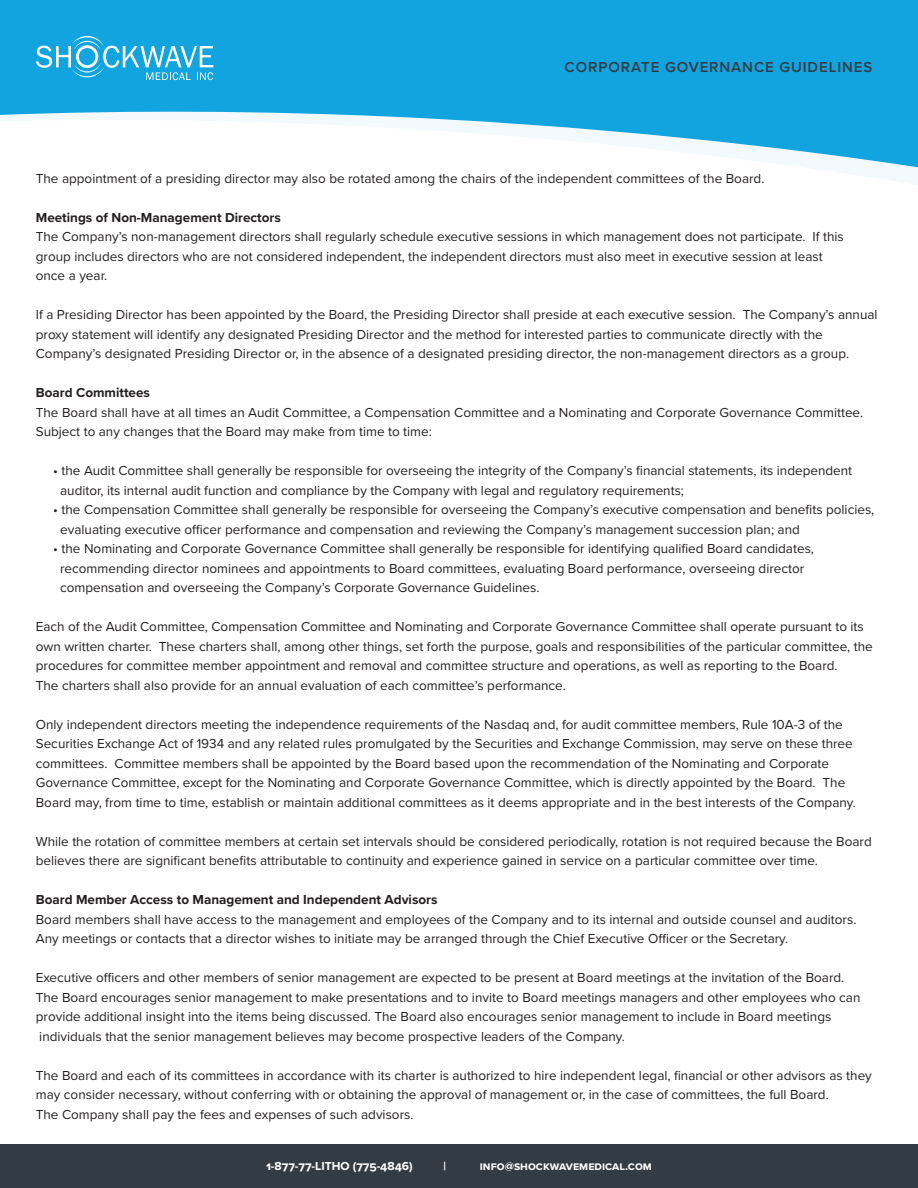
<style>
.page{position:relative;width:918px;height:1188px;background:#fff}
.page>*{position:absolute;margin:0;border:0;box-sizing:border-box;transform-origin:0 0}
.t1{font:600 15px "Proxima Nova";letter-spacing:.06em;color:#333b45}
.t2{font:13.5px/19.5px "Proxima Nova";color:#231f20}
.t3{font:700 13.5px "Proxima Nova";color:#231f20}
.t4{font:700 12px "Proxima Nova S";color:#fff}
</style>
<div class="page">
<svg style="left:0;top:0;width:918px;height:180px;fill:#11a4de"></svg>
<svg style="left:36px;top:36px;width:177px;height:44px;background:#3eb5e4"></svg>
<div style="left:0;top:1145px;width:918px;height:43px;background:#333b45"></div>
<p class="t1" style="left:565px;top:56px;width:309px">CORPORATE GOVERNANCE GUIDELINES</p>
<p class="t2" style="left:36px;top:168px;width:730px">The appointment of a presiding director may also be rotated among the chairs of the independent committees of the Board.</p>
<p class="t3" style="left:36px;top:207px;width:247px">Meetings of Non-Management Directors</p>
<p class="t2" style="left:36px;top:226px;width:810px">The Company’s non-management directors shall regularly schedule executive sessions in which management does not participate. If this group includes directors who are not considered independent, the independent directors must also meet in executive session at least</p>
<p class="t2" style="left:36px;top:265px;width:73px">once a year.</p>
<p class="t2" style="left:36px;top:304px;width:843px">If a Presiding Director has been appointed by the Board, the Presiding Director shall preside at each executive session. The Company’s annual proxy statement will identify any designated Presiding Director and the method for interested parties to communicate directly with the</p>
<p class="t2" style="left:36px;top:343px;width:815px">Company’s designated Presiding Director or, in the absence of a designated presiding director, the non-management directors as a group.</p>
<p class="t3" style="left:36px;top:383px;width:116px">Board Committees</p>
<p class="t2" style="left:36px;top:402px;width:829px">The Board shall have at all times an Audit Committee, a Compensation Committee and a Nominating and Corporate Governance Committee.<br>Subject to any changes that the Board may make from time to time:</p>
<p class="t2" style="left:53px;top:460px;width:801px">• the Audit Committee shall generally be responsible for overseeing the integrity of the Company’s financial statements, its independent</p>
<p class="t2" style="left:60px;top:480px;width:625px">auditor, its internal audit function and compliance by the Company with legal and regulatory requirements;</p>
<p class="t2" style="left:53px;top:499px;width:823px">• the Compensation Committee shall generally be responsible for overseeing the Company’s executive compensation and benefits policies,</p>
<p class="t2" style="left:60px;top:519px;width:741px">evaluating executive officer performance and compensation and reviewing the Company’s management succession plan; and</p>
<p class="t2" style="left:53px;top:538px;width:762px">• the Nominating and Corporate Governance Committee shall generally be responsible for identifying qualified Board candidates,</p>
<p class="t2" style="left:60px;top:558px;width:746px">recommending director nominees and appointments to Board committees, evaluating Board performance, overseeing director</p>
<p class="t2" style="left:60px;top:577px;width:481px">compensation and overseeing the Company’s Corporate Governance Guidelines.</p>
<p class="t2" style="left:36px;top:616px;width:838px">Each of the Audit Committee, Compensation Committee and Nominating and Corporate Governance Committee shall operate pursuant to its own written charter. These charters shall, among other things, set forth the purpose, goals and responsibilities of the particular committee, the procedures for committee member appointment and removal and committee structure and operations, as well as reporting to the Board.</p>
<p class="t2" style="left:36px;top:675px;width:532px">The charters shall also provide for an annual evaluation of each committee’s performance.</p>
<p class="t2" style="left:36px;top:714px;width:819px">Only independent directors meeting the independence requirements of the Nasdaq and, for audit committee members, Rule 10A-3 of the<br>Securities Exchange Act of 1934 and any related rules promulgated by the Securities and Exchange Commission, may serve on these three committees. Committee members shall be appointed by the Board based upon the recommendation of the Nominating and Corporate</p>
<p class="t2" style="left:36px;top:772px;width:822px">Governance Committee, except for the Nominating and Corporate Governance Committee, which is directly appointed by the Board. The<br>Board may, from time to time, establish or maintain additional committees as it deems appropriate and in the best interests of the Company.</p>
<p class="t2" style="left:36px;top:831px;width:837px">While the rotation of committee members at certain set intervals should be considered periodically, rotation is not required because the Board believes there are significant benefits attributable to continuity and experience gained in service on a particular committee over time.</p>
<p class="t3" style="left:36px;top:890px;width:403px">Board Member Access to Management and Independent Advisors</p>
<p class="t2" style="left:36px;top:909px;width:822px">Board members shall have access to the management and employees of the Company and to its internal and outside counsel and auditors.<br>Any meetings or contacts that a director wishes to initiate may be arranged through the Chief Executive Officer or the Secretary.</p>
<p class="t2" style="left:36px;top:967px;width:810px">Executive officers and other members of senior management are expected to be present at Board meetings at the invitation of the Board.</p>
<p class="t2" style="left:36px;top:987px;width:826px">The Board encourages senior management to make presentations and to invite to Board meetings managers and other employees who can</p>
<p class="t2" style="left:36px;top:1006px;width:797px">provide additional insight into the items being discussed. The Board also encourages senior management to include in Board meetings</p>
<p class="t2" style="left:39px;top:1026px;width:587px">individuals that the senior management believes may become prospective leaders of the Company.</p>
<p class="t2" style="left:36px;top:1065px;width:838px">The Board and each of its committees in accordance with its charter is authorized to hire independent legal, financial or other advisors as they may consider necessary, without conferring with or obtaining the approval of management or, in the case of committees, the full Board.</p>
<p class="t2" style="left:36px;top:1104px;width:379px">The Company shall pay the fees and expenses of such advisors.</p>
<p class="t4" style="left:266px;top:1158px;width:148px">1-877-77-LITHO (775-4846)</p>
<p class="t4" style="left:444px;top:1158px;width:4px">|</p>
<p class="t4" style="left:480px;top:1158px;width:174px">info@shockwavemedical.com</p>
</div>
